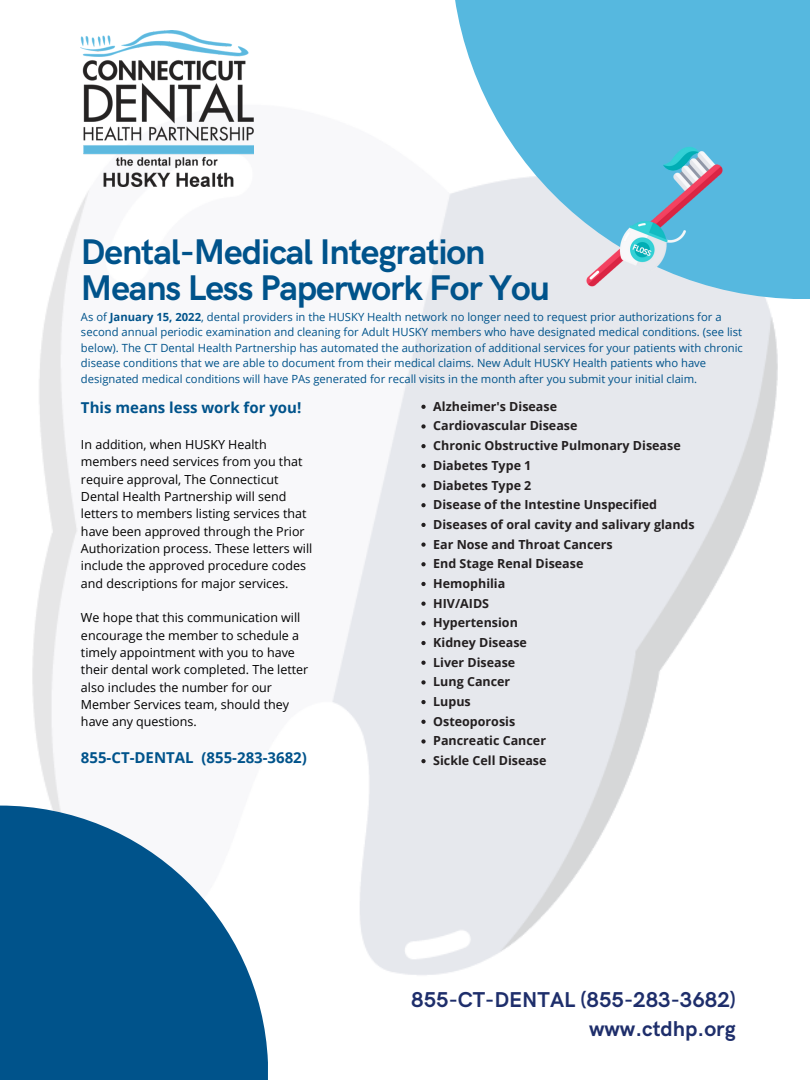
<style>
.page{position:relative;width:810px;height:1080px;background:#fff}
.page>*{position:absolute;margin:0;border:0;box-sizing:border-box;transform-origin:0 0}
.t1{font:700 35.75px/35.6px "HK Grotesk";letter-spacing:-.03em;color:#00538b}
.t2{font:700 21.56px/28.4px "HK Grotesk";color:#1e2e6b;text-align:right}
.t3{font:700 15px "Open Sans";color:#00538b}
.t4{font:12.5px/17.4px "Open Sans";color:#000}
.t5{font:700 12.5px "Open Sans";color:#231f20}
.t6{font:11.25px/15.5px "Open Sans";color:#00538b}
.s1{font-weight:700}
</style>
<div class="page">
<img style="left:0;top:30px;width:778px;height:945px">
<svg style="left:449px;top:0;width:361px;height:301px;background:#7ec6e4"></svg>
<svg style="left:0;top:806px;width:268px;height:274px;fill:#00538b"></svg>
<img style="left:81px;top:31px;width:172px;height:156px">
<img style="left:580px;top:132px;width:149px;height:169px">
<svg style="left:421px;top:405px;width:5px;height:4px"></svg>
<svg style="left:421px;top:424px;width:5px;height:5px"></svg>
<svg style="left:421px;top:444px;width:5px;height:4px"></svg>
<svg style="left:421px;top:464px;width:5px;height:4px"></svg>
<svg style="left:421px;top:483px;width:5px;height:5px"></svg>
<svg style="left:421px;top:503px;width:5px;height:4px"></svg>
<svg style="left:421px;top:523px;width:5px;height:4px"></svg>
<svg style="left:421px;top:542px;width:5px;height:5px"></svg>
<svg style="left:421px;top:562px;width:5px;height:4px"></svg>
<svg style="left:421px;top:582px;width:5px;height:4px"></svg>
<svg style="left:421px;top:602px;width:5px;height:4px"></svg>
<svg style="left:421px;top:621px;width:5px;height:4px"></svg>
<svg style="left:421px;top:641px;width:5px;height:4px"></svg>
<svg style="left:421px;top:661px;width:5px;height:4px"></svg>
<svg style="left:421px;top:680px;width:5px;height:5px"></svg>
<svg style="left:421px;top:700px;width:5px;height:4px"></svg>
<svg style="left:421px;top:720px;width:5px;height:4px"></svg>
<svg style="left:421px;top:739px;width:5px;height:5px"></svg>
<svg style="left:421px;top:759px;width:5px;height:4px"></svg>
<p class="t1" style="left:81px;top:235px;width:471px">Dental-Medical Integration<br>Means Less Paperwork For You</p>
<p class="t6" style="left:81px;top:309px;width:642px">As of <span class="s1">January 15, 2022</span>, dental providers in the HUSKY Health network no longer need to request prior authorizations for a</p>
<p class="t6" style="left:81px;top:324px;width:663px">second annual periodic examination and cleaning for Adult HUSKY members who have designated medical conditions. (see list below). The CT Dental Health Partnership has automated the authorization of additional services for your patients with chronic disease conditions that we are able to document from their medical claims. New Adult HUSKY Health patients who have designated medical conditions will have PAs generated for recall visits in the month after you submit your initial claim.</p>
<p class="t5" style="left:433px;top:397px;width:125px">Alzheimer's Disease</p>
<p class="t5" style="left:433px;top:417px;width:146px">Cardiovascular Disease</p>
<p class="t5" style="left:433px;top:437px;width:249px">Chronic Obstructive Pulmonary Disease</p>
<p class="t5" style="left:433px;top:456px;width:100px">Diabetes Type 1</p>
<p class="t5" style="left:433px;top:476px;width:100px">Diabetes Type 2</p>
<p class="t5" style="left:433px;top:496px;width:225px">Disease of the Intestine Unspecified</p>
<p class="t5" style="left:433px;top:516px;width:263px">Diseases of oral cavity and salivary glands</p>
<p class="t5" style="left:433px;top:535px;width:181px">Ear Nose and Throat Cancers</p>
<p class="t5" style="left:433px;top:555px;width:152px">End Stage Renal Disease</p>
<p class="t5" style="left:433px;top:575px;width:74px">Hemophilia</p>
<p class="t5" style="left:433px;top:594px;width:57px">HIV/AIDS</p>
<p class="t5" style="left:433px;top:614px;width:86px">Hypertension</p>
<p class="t5" style="left:433px;top:634px;width:95px">Kidney Disease</p>
<p class="t5" style="left:433px;top:653px;width:84px">Liver Disease</p>
<p class="t5" style="left:433px;top:673px;width:78px">Lung Cancer</p>
<p class="t5" style="left:433px;top:693px;width:39px">Lupus</p>
<p class="t5" style="left:433px;top:712px;width:83px">Osteoporosis</p>
<p class="t5" style="left:433px;top:732px;width:114px">Pancreatic Cancer</p>
<p class="t5" style="left:433px;top:752px;width:115px">Sickle Cell Disease</p>
<h4 class="t3" style="left:81px;top:397px;width:222px">This means less work for you!</h4>
<h5 class="t4" style="left:81px;top:435px;width:233px">In addition, when HUSKY Health members need services from you that require approval, The Connecticut Dental Health Partnership will send letters to members listing services that have been approved through the Prior Authorization process. These letters will include the approved procedure codes and descriptions for major services.</h5>
<h5 class="t4" style="left:81px;top:609px;width:229px">We hope that this communication will encourage the member to schedule a timely appointment with you to have their dental work completed. The letter also includes the number for our Member Services team, should they have any questions.</h5>
<h3 class="t3" style="left:81px;top:747px;width:227px">855-CT-DENTAL (855-283-3682)</h3>
<h1 class="t2" style="left:411px;top:986px;width:326px">855-CT-DENTAL (855-283-3682) www.ctdhp.org</h1>
</div>
